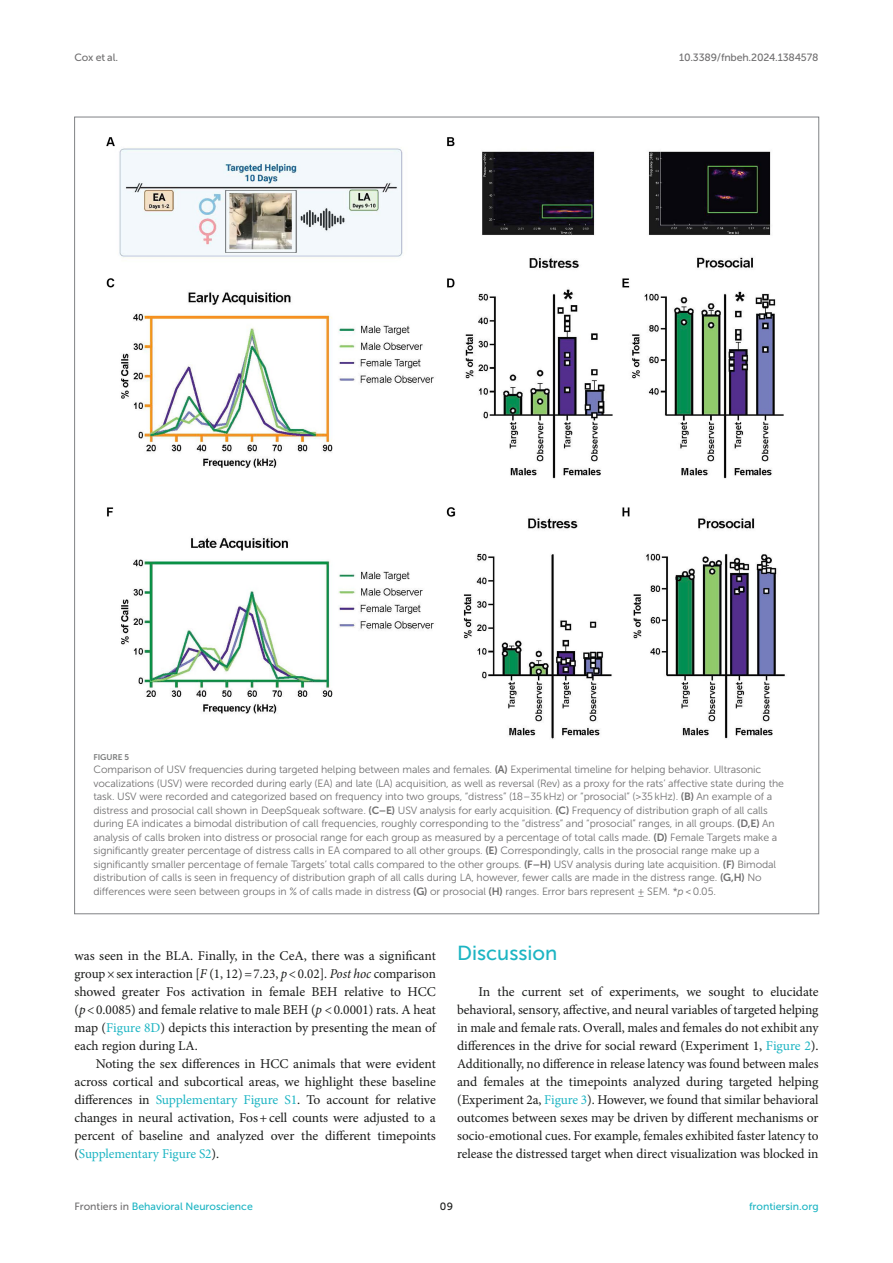
<style>
.page{position:relative;width:893px;height:1263px;background:#fff}
.page>*{position:absolute;margin:0;border:0;box-sizing:border-box;transform-origin:0 0}
.HEAD_1{font:20.25px "Museo Sans 500";color:#1db5c3}
.TEXT{font:13.5px/18px "Minion Pro";letter-spacing:-.005em;color:#1b1c1b;text-align:justify}
.TEXT_FLUSH{font:13.5px/18px "Minion Pro";letter-spacing:-.005em;color:#1b1c1b;text-align:justify}
.FIG_LEG{font:10.5px/13.5px "Museo Sans 300";letter-spacing:-.01em;color:#706f70}
.t1{font:10.5px "Museo Sans 500";color:#1db5c3}
.t2{font:10.5px "Museo Sans 500";letter-spacing:-.015em;color:#706f70}
.t3{font:10.5px "Museo Sans 500";color:#1b1c1b}
.FIG_HD{font:8.25px "Museo Sans 700";letter-spacing:-.01em;color:#7e7f7f}
.s1{font-family:"Museo Sans 700"}
.s2{font-style:italic}
.s3{color:#1db5c3}
.s4{color:#706f70}
</style>
<div class="page">
<img style="left:106px;top:137px;width:679px;height:602px">
<p class="t2" style="left:74px;top:51px;width:45px">Cox et al.</p>
<p class="t2" style="left:679px;top:51px;width:141px">10.3389/fnbeh.2024.1384578</p>
<p class="FIG_HD" style="left:94px;top:752px;width:37px">FIGURE 5</p>
<p class="FIG_LEG" style="left:94px;top:763px;width:692px">Comparison of USV frequencies during targeted helping between males and females. <span class="s1">(A)</span> Experimental timeline for helping behavior. Ultrasonic vocalizations (USV) were recorded during early (EA) and late (LA) acquisition, as well as reversal (Rev) as a proxy for the rats’ affective state during the task. USV were recorded and categorized based on frequency into two groups, “distress” (18–35 kHz) or “prosocial” (&gt;35 kHz). <span class="s1">(B)</span> An example of a distress and prosocial call shown in DeepSqueak software. <span class="s1">(C–E)</span> USV analysis for early acquisition. <span class="s1">(C)</span> Frequency of distribution graph of all calls during EA indicates a bimodal distribution of call frequencies, roughly corresponding to the “distress” and “prosocial” ranges, in all groups. <span class="s1">(D,E)</span> An analysis of calls broken into distress or prosocial range for each group as measured by a percentage of total calls made. <span class="s1">(D)</span> Female Targets make a significantly greater percentage of distress calls in EA compared to all other groups. <span class="s1">(E)</span> Correspondingly, calls in the prosocial range make up a significantly smaller percentage of female Targets’ total calls compared to the other groups. <span class="s1">(F–H)</span> USV analysis during late acquisition. <span class="s1">(F)</span> Bimodal distribution of calls is seen in frequency of distribution graph of all calls during LA, however, fewer calls are made in the distress range. <span class="s1">(G,H)</span> No differences were seen between groups in % of calls made in distress <span class="s1">(G)</span> or prosocial <span class="s1">(H)</span> ranges. Error bars represent ± SEM. *<span class="s2">p</span> &lt; 0.05.</p>
<p class="TEXT" style="left:74px;top:947px;width:363px">was seen in the BLA. Finally, in the CeA, there was a significant group×sex interaction [<span class="s2">F</span> (1, 12)=7.23, <span class="s2">p</span>&lt;0.02]. <span class="s2">Post hoc</span> comparison showed greater Fos activation in female BEH relative to HCC (<span class="s2">p</span>&lt;0.0085) and female relative to male BEH (<span class="s2">p</span> &lt;0.0001) rats. A heat map (<span class="s3">Figure 8D</span>) depicts this interaction by presenting the mean of each region during LA.</p>
<p class="TEXT" style="left:74px;top:1055px;width:363px;text-indent:21px">Noting the sex differences in HCC animals that were evident across cortical and subcortical areas, we highlight these baseline differences in <span class="s3">Supplementary Figure S1</span>. To account for relative changes in neural activation, Fos+cell counts were adjusted to a percent of baseline and analyzed over the different timepoints (<span class="s3">Supplementary Figure S2</span>).</p>
<p class="HEAD_1" style="left:457px;top:942px;width:102px">Discussion</p>
<p class="TEXT_FLUSH" style="left:457px;top:983px;width:363px;text-indent:21px">In the current set of experiments, we sought to elucidate behavioral, sensory, affective, and neural variables of targeted helping in male and female rats. Overall, males and females do not exhibit any differences in the drive for social reward (Experiment 1, <span class="s3">Figure 2</span>).<br>Additionally, no difference in release latency was found between males and females at the timepoints analyzed during targeted helping (Experiment 2a, <span class="s3">Figure 3</span>). However, we found that similar behavioral outcomes between sexes may be driven by different mechanisms or socio-emotional cues. For example, females exhibited faster latency to release the distressed target when direct visualization was blocked in</p>
<p class="t1" style="left:74px;top:1200px;width:180px"><span class="s4">Frontiers in</span> Behavioral Neuroscience</p>
<p class="t3" style="left:440px;top:1200px;width:15px">09</p>
<p class="t1" style="left:749px;top:1200px;width:71px">frontiersin.org</p>
</div>
